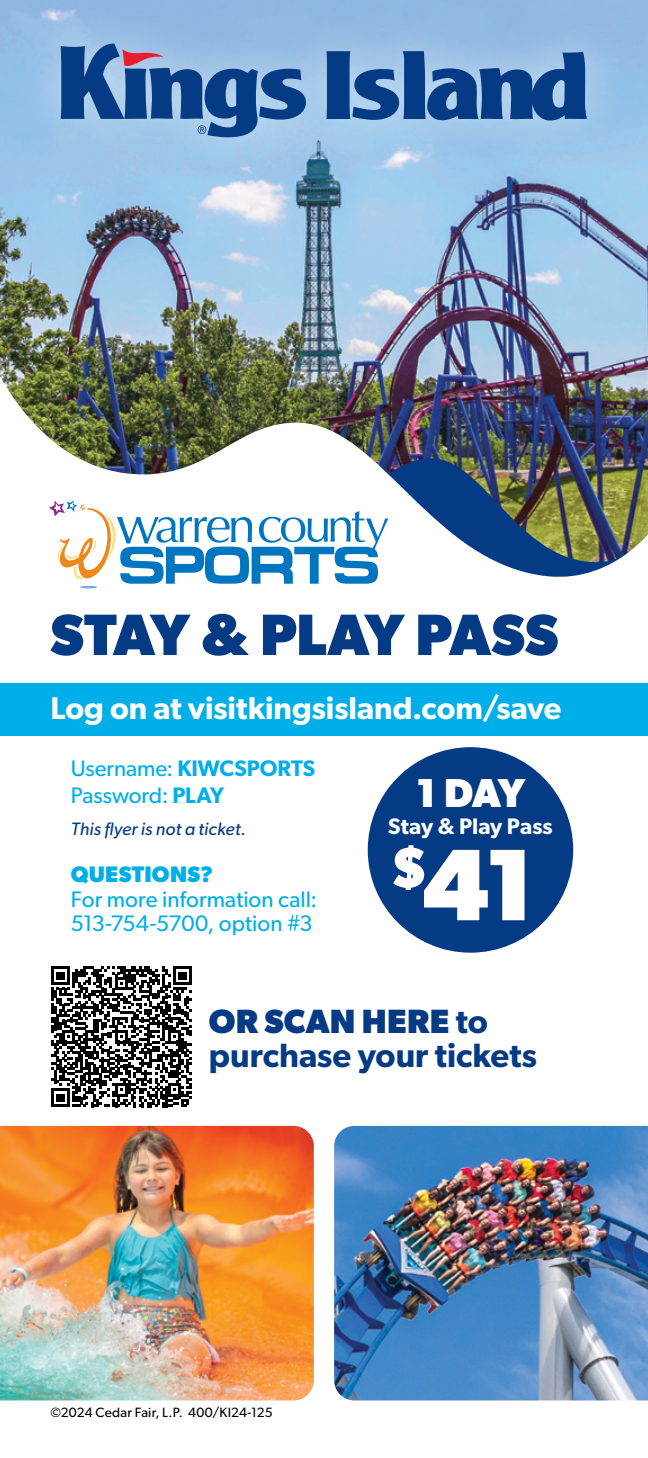
<style>
.page{position:relative;width:648px;height:1458px;background:#fff}
.page>*{position:absolute;margin:0;border:0;box-sizing:border-box;transform-origin:0 0}
.t1{font:700 101.92px "Gibson";color:#fff}
.t2{font:700 58.5px "Gibson";letter-spacing:-.005em;color:#053b84}
.t3{font:700 40.5px "Gibson";color:#fff}
.t4{font:600 33.75px/34.2px "Gibson";color:#053b84}
.t5{font:600 31.5px "Gibson";color:#fff}
.t6{font:22.5px/27px "Gibson";color:#00afe9}
.t7{font:600 22.5px "Gibson";letter-spacing:.005em;color:#fff}
.t8{font:700 22.5px "Gibson";letter-spacing:.015em;color:#00afe9}
.t9{font:italic 18px "Gibson";letter-spacing:.01em;color:#053b84}
.t10{font:13.5px "Gibson";letter-spacing:.02em;color:#000}
.s1{font-weight:600}
.s2{font-weight:700}
</style>
<div class="page">
<img style="left:0;top:0;width:648px;height:332px">
<img style="left:0;top:332px;width:648px;height:794px">
<img style="left:0;top:1126px;width:314px;height:274px">
<img style="left:334px;top:1126px;width:314px;height:274px">
<div style="left:17px;top:1px;width:612px;height:180px;background:#fff;opacity:.35"></div>
<svg style="left:326px;top:51px;width:261px;height:70px"></svg>
<svg style="left:61px;top:43px;width:245px;height:94px"></svg>
<div style="left:368px;top:747px;width:205px;height:206px;background:#053b84;border-radius:50%"></div>
<div style="left:0;top:684px;width:648px;height:52px;background:#00afe9"></div>
<svg style="left:49px;top:458px;width:582px;height:130px"></svg>
<svg style="left:51px;top:966px;width:141px;height:141px"></svg>
<h2 class="t2" style="left:50px;top:600px;width:509px">STAY &amp; PLAY PASS</h2>
<h3 class="t5" style="left:50px;top:689px;width:512px">Log on at visitkingsisland.com/save</h3>
<p class="t6" style="left:71px;top:754px;width:246px">Username: <span class="s1">KIWCSPORTS<br></span>Password: <span class="s1">PLAY</span></p>
<p class="t9" style="left:71px;top:818px;width:177px">This flyer is not a ticket.</p>
<p class="t8" style="left:71px;top:861px;width:144px">QUESTIONS?</p>
<p class="t6" style="left:71px;top:886px;width:248px;line-height:24.8px">For more information call:<br>513-754-5700, option #3</p>
<h3 class="t3" style="left:416px;top:769px;width:111px">1 DAY</h3>
<p class="t7" style="left:388px;top:812px;width:166px">Stay &amp; Play Pass</p>
<h1 class="t1" style="left:389px;top:824px;width:147px"><sup>$</sup>41</h1>
<h3 class="t4" style="left:209px;top:1003px;width:330px"><span class="s2">OR SCAN HERE</span> to purchase your tickets</h3>
<p class="t10" style="left:50px;top:1404px;width:224px">©2024 Cedar Fair, L.P. 400/KI24-125</p>
</div>
